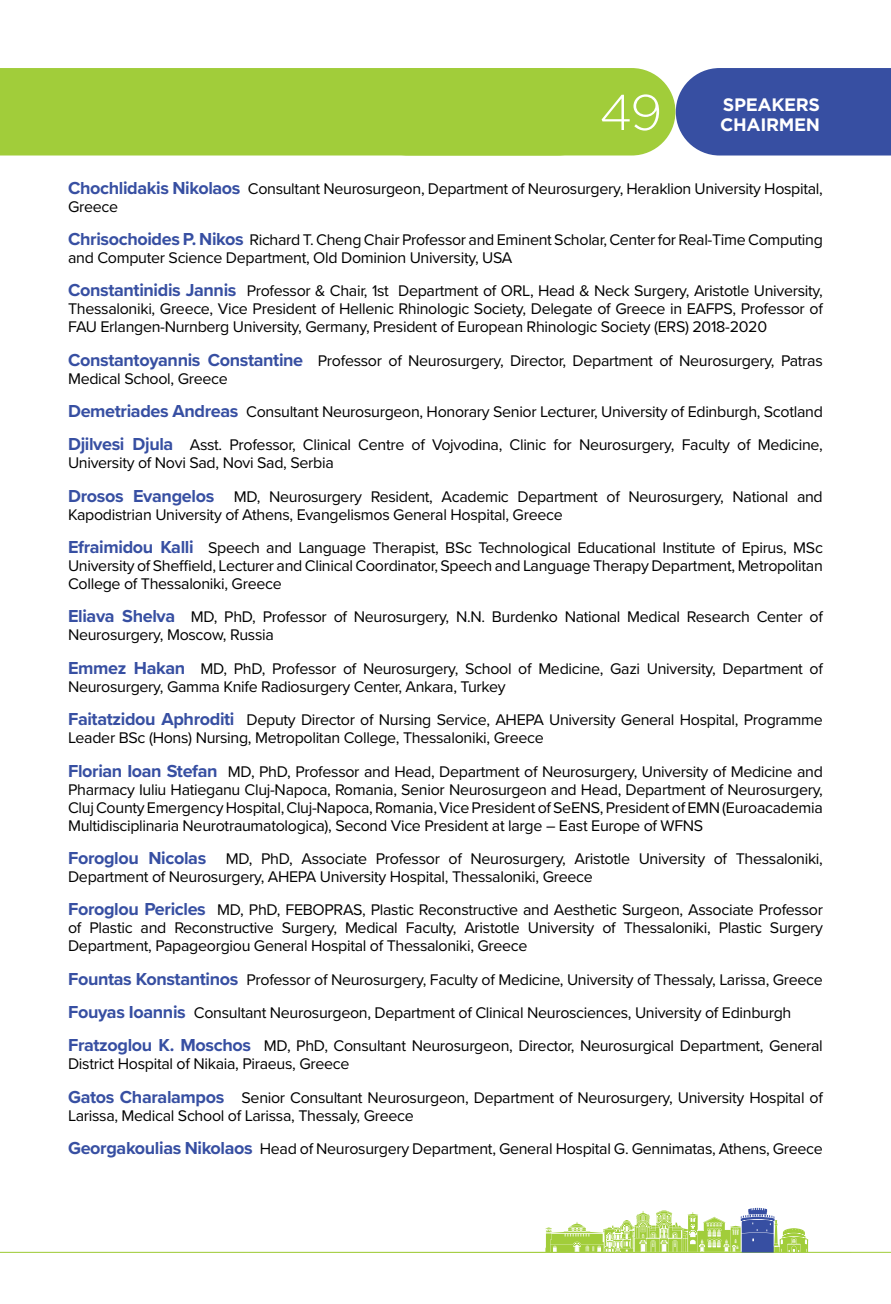
<style>
.page{position:relative;width:891px;height:1304px;background:#fff}
.page>*{position:absolute;margin:0;border:0;box-sizing:border-box;transform-origin:0 0}
.t1{font:300 50px "Gotham Greek";color:#fff}
.t2{font:700 18px/20px "Gotham Greek";letter-spacing:-.02em;color:#fff}
.t3{font:16px/18px "Proxima Nova";letter-spacing:-.02em;color:#000}
.s1{font-weight:700;font-size:18px;color:#374fa2}
</style>
<div class="page">
<div style="left:0;top:68px;width:401px;height:88px;background:#a1cd3a"></div>
<div style="left:364px;top:68px;width:311px;height:88px;background:#a1cd3a;border-radius:44px"></div>
<div style="left:675px;top:68px;width:215px;height:88px;background:#374fa2"></div>
<hr style="left:0;top:1252px;width:890px;height:1px;background:#a1cd3a">
<svg style="left:0;top:1208px;width:850px;height:44px"></svg>
<h1 class="t1" style="left:599px;top:85px;width:65px">49</h1>
<p class="t2" style="left:720px;top:94px;width:101px">SPEAKERS<br>CHAIRMEN</p>
<p class="t3" style="left:68px;top:179px;width:756px"><span class="s1">Chochlidakis Nikolaos</span> Consultant Neurosurgeon, Department of Neurosurgery, Heraklion University Hospital,<br>Greece</p>
<p class="t3" style="left:68px;top:230px;width:756px"><span class="s1">Chrisochoides P. Nikos</span> Richard T. Cheng Chair Professor and Eminent Scholar, Center for Real-Time Computing and Computer Science Department, Old Dominion University, USA</p>
<p class="t3" style="left:68px;top:281px;width:756px;text-align:justify"><span class="s1">Constantinidis Jannis</span> Professor &amp; Chair, 1st Department of ORL, Head &amp; Neck Surgery, Aristotle University, Thessaloniki, Greece, Vice President of Hellenic Rhinologic Society, Delegate of Greece in EAFPS, Professor of FAU Erlangen-Nurnberg University, Germany, President of Εuropean Rhinologic Society (ERS) 2018-2020</p>
<p class="t3" style="left:68px;top:351px;width:755px"><span class="s1">Constantoyannis Constantine</span> Professor of Neurosurgery, Director, Department of Neurosurgery, Patras<br>Medical School, Greece</p>
<p class="t3" style="left:68px;top:394px;width:756px;line-height:33.4px"><span class="s1">Demetriades Andreas</span> Consultant Neurosurgeon, Honorary Senior Lecturer, University of Edinburgh, Scotland<br><span class="s1">Djilvesi Djula</span> Asst. Professor, Clinical Centre of Vojvodina, Clinic for Neurosurgery, Faculty of Medicine,</p>
<p class="t3" style="left:68px;top:446px;width:755px;line-height:33.4px">University of Novi Sad, Novi Sad, Serbia<br><span class="s1">Drosos Evangelos</span> MD, Neurosurgery Resident, Academic Department of Neurosurgery, National and</p>
<p class="t3" style="left:68px;top:497px;width:756px;line-height:33.4px">Kapodistrian University of Athens, Evangelismos General Hospital, Greece<br><span class="s1">Efraimidou Kalli</span> Speech and Language Therapist, BSc Technological Educational Institute of Epirus, MSc</p>
<p class="t3" style="left:68px;top:556px;width:755px">University of Sheffield, Lecturer and Clinical Coordinator, Speech and Language Therapy Department, Metropolitan<br>College of Thessaloniki, Greece</p>
<p class="t3" style="left:68px;top:607px;width:756px"><span class="s1">Eliava Shelva</span> MD, PhD, Professor of Neurosurgery, N.N. Burdenko National Medical Research Center of<br>Neurosurgery, Moscow, Russia</p>
<p class="t3" style="left:68px;top:659px;width:756px"><span class="s1">Emmez Hakan</span> MD, PhD, Professor of Neurosurgery, School of Medicine, Gazi University, Department of<br>Neurosurgery, Gamma Knife Radiosurgery Center, Ankara, Turkey</p>
<p class="t3" style="left:68px;top:710px;width:756px"><span class="s1">Faitatzidou Aphroditi</span> Deputy Director of Nursing Service, AHEPA University General Hospital, Programme<br>Leader BSc (Hons) Nursing, Metropolitan College, Thessaloniki, Greece</p>
<p class="t3" style="left:68px;top:761px;width:756px;text-align:justify"><span class="s1">Florian Ioan Stefan</span> MD, PhD, Professor and Head, Department of Neurosurgery, University of Medicine and Pharmacy Iuliu Hatieganu Cluj-Napoca, Romania, Senior Neurosurgeon and Head, Department of Neurosurgery, Cluj County Emergency Hospital, Cluj-Napoca, Romania, Vice President of SeENS, President of EMN (Euroacademia Multidisciplinaria Neurotraumatologica), Second Vice President at large – East Europe of WFNS</p>
<p class="t3" style="left:68px;top:849px;width:756px"><span class="s1">Foroglou Nicolas</span> MD, PhD, Associate Professor of Neurosurgery, Aristotle University of Thessaloniki,<br>Department of Neurosurgery, AHEPA University Hospital, Thessaloniki, Greece</p>
<p class="t3" style="left:68px;top:900px;width:756px;text-align:justify"><span class="s1">Foroglou Pericles</span> MD, PhD, FEBOPRAS, Plastic Reconstructive and Aesthetic Surgeon, Associate Professor of Plastic and Reconstructive Surgery, Medical Faculty, Aristotle University of Thessaloniki, Plastic Surgery Department, Papageorgiou General Hospital of Thessaloniki, Greece</p>
<p class="t3" style="left:68px;top:962px;width:756px;line-height:33.4px"><span class="s1">Fountas Konstantinos</span> Professor of Neurosurgery, Faculty of Medicine, University of Thessaly, Larissa, Greece<br><span class="s1">Fouyas Ioannis</span> Consultant Neurosurgeon, Department of Clinical Neurosciences, University of Edinburgh<br><span class="s1">Fratzoglou K. Moschos</span> MD, PhD, Consultant Neurosurgeon, Director, Neurosurgical Department, General</p>
<p class="t3" style="left:68px;top:1046px;width:756px;line-height:33.4px">District Hospital of Nikaia, Piraeus, Greece<br><span class="s1">Gatos Charalampos</span> Senior Consultant Neurosurgeon, Department of Neurosurgery, University Hospital of</p>
<p class="t3" style="left:68px;top:1098px;width:756px;line-height:33.4px">Larissa, Medical School of Larissa, Thessaly, Greece<br><span class="s1">Georgakoulias Nikolaos</span> Head of Neurosurgery Department, General Hospital G. Gennimatas, Athens, Greece</p>
</div>
